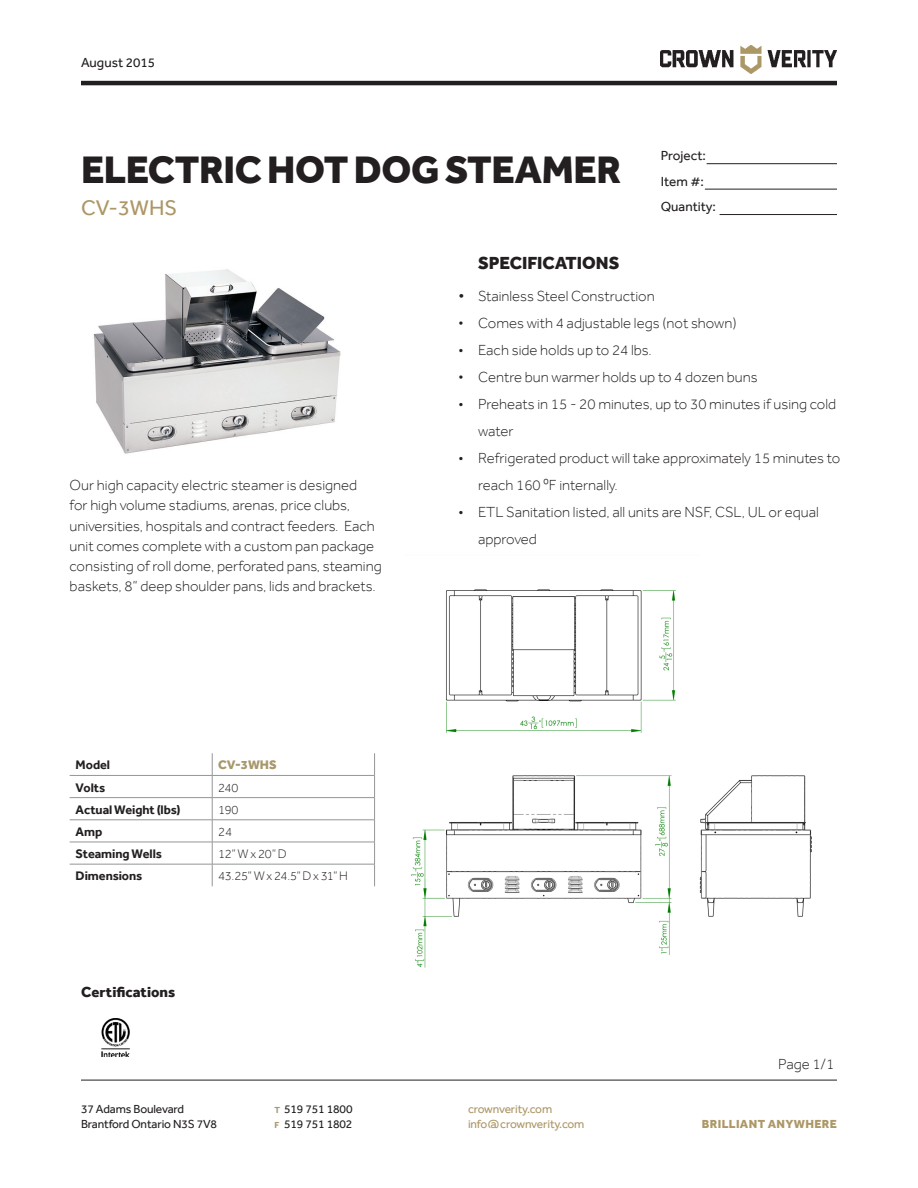
<style>
.page{position:relative;width:918px;height:1188px;background:#fff}
.page>*{position:absolute;margin:0;border:0;box-sizing:border-box;transform-origin:0 0}
.t1{font:800 39.45px "Effra";letter-spacing:-.01em;color:#231f20}
.t2{font:21.75px "Effra";color:#ac9766}
.t3{font:800 18px "Effra";color:#231f20}
.t4{font:300 15px/20.2px "Effra";color:#231f20}
.t5{font:800 15px "Effra";color:#231f20}
.t6{font:13.5px/25.5px "Effra";color:#231f20}
.t7{font:700 12.75px "Effra";letter-spacing:-.005em;color:#231f20}
.t8{font:300 12.75px "Effra";letter-spacing:-.035em;color:#231f20}
.t9{font:800 12.75px "Effra";color:#a8976b}
.t10{font:12px/15.3px "Effra";letter-spacing:-.01em;color:#231f20}
.t11{font:12px/15.3px "Effra";letter-spacing:-.01em;color:#ac9766}
.t12{font:800 12px "Effra";letter-spacing:.03em;color:#ac9766}
.s1{font-weight:400}
.s2{font-weight:700;font-size:9px;color:#a8976b}
</style>
<div class="page">
<img style="left:661px;top:45px;width:175px;height:28px">
<hr style="left:81px;top:81px;width:756px;height:4px;background:#231f20">
<hr style="left:81px;top:1080px;width:756px;height:1px;background:#231f20">
<hr style="left:707px;top:163px;width:130px;height:1px;background:#231f20">
<hr style="left:705px;top:189px;width:132px;height:1px;background:#231f20">
<hr style="left:720px;top:214px;width:117px;height:1px;background:#231f20">
<svg style="left:70px;top:753px;width:305px;height:133px"></svg>
<img style="left:93px;top:269px;width:248px;height:185px">
<img style="left:101px;top:1019px;width:29px;height:38px">
<img style="left:411px;top:589px;width:401px;height:379px">
<p class="t6" style="left:81px;top:50px;width:76px">August 2015</p>
<p class="t1" style="left:81px;top:145px;width:542px">ELECTRIC HOT DOG STEAMER</p>
<p class="t2" style="left:81px;top:195px;width:98px">CV-3WHS</p>
<p class="t6" style="left:661px;top:143px;width:47px">Project:<br>Item #:</p>
<p class="t6" style="left:661px;top:194px;width:57px">Quantity:</p>
<p class="t4" style="left:70px;top:475px;width:314px">Our high capacity electric steamer is designed<br>for high volume stadiums, arenas, price clubs, universities, hospitals and contract feeders. Each unit comes complete with a custom pan package consisting of roll dome, perforated pans, steaming baskets, 8” deep shoulder pans, lids and brackets.</p>
<p class="t7" style="left:76px;top:757px;width:36px">Model</p>
<p class="t9" style="left:218px;top:757px;width:60px">CV-3WHS</p>
<p class="t7" style="left:76px;top:780px;width:31px">Volts</p>
<p class="t8" style="left:218px;top:780px;width:22px">240</p>
<p class="t7" style="left:76px;top:802px;width:106px">Actual Weight (lbs)</p>
<p class="t8" style="left:218px;top:802px;width:22px">190</p>
<p class="t7" style="left:76px;top:824px;width:28px">Amp</p>
<p class="t8" style="left:218px;top:825px;width:15px">24</p>
<p class="t7" style="left:76px;top:846px;width:88px">Steaming Wells</p>
<p class="t8" style="left:218px;top:847px;width:70px">12” W x 20” D</p>
<p class="t7" style="left:76px;top:868px;width:68px">Dimensions</p>
<p class="t8" style="left:218px;top:869px;width:131px">43.25” W x 24.5” D x 31” H</p>
<p class="t5" style="left:81px;top:982px;width:96px">Certifications</p>
<p class="t3" style="left:478px;top:251px;width:143px">SPECIFICATIONS</p>
<p class="t4" style="left:459px;top:286px;width:198px"><span class="s1">•</span> Stainless Steel Construction</p>
<p class="t4" style="left:459px;top:313px;width:280px">• Comes with 4 adjustable legs (not shown)</p>
<p class="t4" style="left:459px;top:340px;width:195px">• Each side holds up to 24 lbs.</p>
<p class="t4" style="left:459px;top:367px;width:301px">• Centre bun warmer holds up to 4 dozen buns</p>
<p class="t4" style="left:478px;top:390px;width:360px;line-height:27px;text-indent:-20px">• Preheats in 15 - 20 minutes, up to 30 minutes if using cold water</p>
<p class="t4" style="left:478px;top:444px;width:364px;line-height:27px;text-indent:-20px">• Refrigerated product will take approximately 15 minutes to reach 160 0F internally.</p>
<p class="t4" style="left:478px;top:498px;width:342px;line-height:27px;text-indent:-20px">• ETL Sanitation listed, all units are NSF, CSL, UL or equal approved</p>
<p class="t4" style="left:778px;top:1053px;width:58px">Page 1/1</p>
<p class="t10" style="left:81px;top:1101px;width:138px">37 Adams Boulevard<br>Brantford Ontario N3S 7V8</p>
<p class="t10" style="left:274px;top:1101px;width:80px"><span class="s2">T</span> 519 751 1800<br><span class="s2">F</span> 519 751 1802</p>
<p class="t11" style="left:468px;top:1101px;width:118px">crownverity.com info@crownverity.com</p>
<p class="t12" style="left:702px;top:1117px;width:137px">BRILLIANT ANYWHERE</p>
</div>
